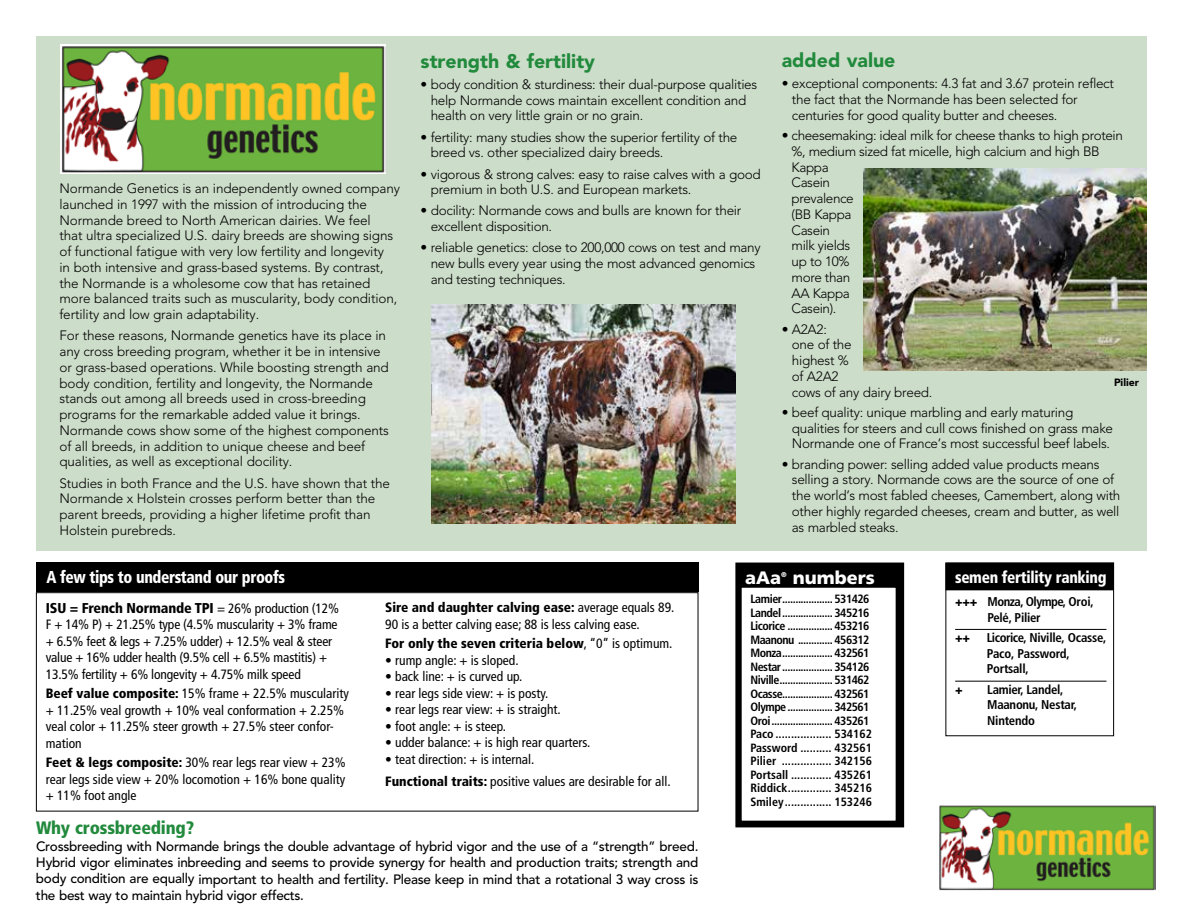
<style>
.page{position:relative;width:1188px;height:918px;background:#fff}
.page>*{position:absolute;margin:0;border:0;box-sizing:border-box;transform-origin:0 0}
.t1{font:900 19.5px "Avenir LT Std";color:#218a3c}
.t2{font:900 condensed 18px "Frutiger";letter-spacing:-.01em;color:#218a3c}
.t3{font:900 18px "Frutiger";color:#fff}
.t4{font:900 condensed 17.25px "Frutiger";letter-spacing:-.025em;color:#fff;scale:.9 1}
.t5{font:900 condensed 16.5px "Frutiger";letter-spacing:-.02em;color:#fff;scale:.93 1}
.t6{font:900 condensed 14.25px "Frutiger";letter-spacing:-.01em;color:#000}
.t7{font:300 13.5px/15.8px "Avenir LT Std";letter-spacing:-.02em;color:#000}
.t8{font:condensed 13.5px/16.5px "Frutiger";color:#000}
.t9{font:500 13.5px/16.5px "Avenir LT Std";letter-spacing:-.02em;color:#000;text-align:justify}
.t10{font:900 condensed 13.5px "Frutiger";color:#000}
.t11{font:700 condensed 12.75px/15.8px "Frutiger";letter-spacing:-.02em;color:#000}
.t12{font:900 condensed 12.75px "Frutiger";color:#000}
.t13{font:700 condensed 12px/13.5px "Frutiger";letter-spacing:-.04em;color:#000}
.t14{font:900 10.5px "Avenir LT Std";color:#000}
.t15{font:900 7.05px "Frutiger";color:#fff}
.s1{font-weight:400;font-size:13.5px}
.s2{font-weight:900}
.s3{font-weight:400}
</style>
<div class="page">
<div style="left:36px;top:36px;width:1110px;height:515px;background:#ccddc9"></div>
<img style="left:61px;top:45px;width:324px;height:129px">
<div style="left:36px;top:592px;width:662px;height:220px;border:1px solid #000"></div>
<div style="left:36px;top:563px;width:662px;height:29px;background:#000"></div>
<img style="left:939px;top:805px;width:217px;height:86px">
<div style="left:946px;top:563px;width:167px;height:27px;background:#000"></div>
<hr style="left:955px;top:629px;width:151px;height:1px;background:#000">
<hr style="left:955px;top:681px;width:151px;height:1px;background:#000">
<div style="left:945px;top:563px;width:169px;height:173px;border:1px solid #000"></div>
<div style="left:736px;top:563px;width:168px;height:264px;background:#000"></div>
<div style="left:741px;top:587px;width:155px;height:234px;background:#fff"></div>
<div style="left:741px;top:587px;width:156px;height:235px;border:1px solid #000"></div>
<img style="left:432px;top:305px;width:304px;height:219px">
<img style="left:864px;top:168px;width:282px;height:202px">
<p class="t7" style="left:59px;top:181px;width:342px">Normande Genetics is an independently owned company launched in 1997 with the mission of introducing the Normande breed to North American dairies. We feel<br>that ultra specialized U.S. dairy breeds are showing signs of functional fatigue with very low fertility and longevity<br>in both intensive and grass-based systems. By contrast, the Normande is a wholesome cow that has retained more balanced traits such as muscularity, body condition, fertility and low grain adaptability.</p>
<p class="t7" style="left:59px;top:328px;width:331px">For these reasons, Normande genetics have its place in any cross breeding program, whether it be in intensive or grass-based operations. While boosting strength and body condition, fertility and longevity, the Normande stands out among all breeds used in cross-breeding programs for the remarkable added value it brings.<br>Normande cows show some of the highest components of all breeds, in addition to unique cheese and beef qualities, as well as exceptional docility.</p>
<p class="t7" style="left:59px;top:475px;width:332px">Studies in both France and the U.S. have shown that the Normande x Holstein crosses perform better than the parent breeds, providing a higher lifetime profit than Holstein purebreds.</p>
<h1 class="t1" style="left:421px;top:49px;width:176px">strength &amp; fertility</h1>
<p class="t7" style="left:431px;top:76px;width:328px;text-indent:-10px">• body condition &amp; sturdiness: their dual-purpose qualities help Normande cows maintain excellent condition and health on very little grain or no grain.</p>
<p class="t7" style="left:431px;top:129px;width:308px;text-indent:-10px">• fertility: many studies show the superior fertility of the breed vs. other specialized dairy breeds.</p>
<p class="t7" style="left:431px;top:166px;width:332px;text-indent:-10px">• vigorous &amp; strong calves: easy to raise calves with a good premium in both U.S. and European markets.</p>
<p class="t7" style="left:431px;top:203px;width:312px;text-indent:-10px">• docility: Normande cows and bulls are known for their excellent disposition.</p>
<p class="t7" style="left:431px;top:240px;width:332px;text-indent:-10px">• reliable genetics: close to 200,000 cows on test and many new bulls every year using the most advanced genomics and testing techniques.</p>
<h1 class="t1" style="left:782px;top:49px;width:115px">added value</h1>
<p class="t7" style="left:792px;top:76px;width:324px;text-indent:-10px">• exceptional components: 4.3 fat and 3.67 protein reflect the fact that the Normande has been selected for centuries for good quality butter and cheeses.</p>
<p class="t7" style="left:792px;top:128px;width:333px;text-indent:-10px">• cheesemaking: ideal milk for cheese thanks to high protein %, medium sized fat micelle, high calcium and high BB<br>Kappa<br>Casein<br>prevalence<br>(BB Kappa<br>Casein<br>milk yields<br>up to 10%<br>more than<br>AA Kappa<br>Casein).</p>
<p class="t7" style="left:792px;top:321px;width:142px;text-indent:-10px">• A2A2:<br>one of the<br>highest %<br>of A2A2<br>cows of any dairy breed.</p>
<p class="t7" style="left:792px;top:404px;width:323px;text-indent:-10px">• beef quality: unique marbling and early maturing qualities for steers and cull cows finished on grass make<br>Normande one of France’s most successful beef labels.</p>
<p class="t7" style="left:792px;top:456px;width:330px;text-indent:-10px">• branding power: selling added value products means selling a story. Normande cows are the source of one of the world’s most fabled cheeses, Camembert, along with other highly regarded cheeses, cream and butter, as well as marbled steaks.</p>
<p class="t14" style="left:1114px;top:376px;width:27px">Pilier</p>
<p class="t4" style="left:46px;top:567px;width:267px">A few tips to understand our proofs</p>
<p class="t6" style="left:46px;top:599px;width:295px">ISU = French Normande TPI <span class="s1">= 26% production (12%</span></p>
<p class="t8" style="left:46px;top:616px;width:293px">F + 14% P) + 21.25% type (4.5% muscularity + 3% frame + 6.5% feet &amp; legs + 7.25% udder) + 12.5% veal &amp; steer value + 16% udder health (9.5% cell + 6.5% mastitis) + 13.5% fertility + 6% longevity + 4.75% milk speed</p>
<p class="t8" style="left:46px;top:685px;width:305px"><span class="s2">Beef value composite:</span> 15% frame + 22.5% muscularity + 11.25% veal growth + 10% veal conformation + 2.25% veal color + 11.25% steer growth + 27.5% steer confor&shy;mation</p>
<p class="t8" style="left:46px;top:754px;width:302px;text-align:justify"><span class="s2">Feet &amp; legs composite:</span> 30% rear legs rear view + 23% rear legs side view + 20% locomotion + 16% bone quality + 11% foot angle</p>
<p class="t8" style="left:385px;top:599px;width:291px"><span class="s2">Sire and daughter calving ease:</span> average equals 89.<br>90 is a better calving ease; 88 is less calving ease.</p>
<p class="t10" style="left:385px;top:635px;width:289px">For only the seven criteria below<span class="s3">, “0” is optimum.</span></p>
<p class="t8" style="left:385px;top:652px;width:135px">• rump angle: + is sloped.</p>
<p class="t8" style="left:385px;top:668px;width:139px">• back line: + is curved up.</p>
<p class="t8" style="left:385px;top:685px;width:165px">• rear legs side view: + is posty.</p>
<p class="t8" style="left:385px;top:701px;width:177px">• rear legs rear view: + is straight.</p>
<p class="t8" style="left:385px;top:718px;width:123px">• foot angle: + is steep.</p>
<p class="t8" style="left:385px;top:734px;width:207px">• udder balance: + is high rear quarters.</p>
<p class="t8" style="left:385px;top:748px;width:287px;line-height:21.9px">• teat direction: + is internal.<br><span class="s2">Functional traits:</span> positive values are desirable for all.</p>
<h2 class="t2" style="left:36px;top:817px;width:160px">Why crossbreeding?</h2>
<p class="t9" style="left:36px;top:838px;width:664px">Crossbreeding with Normande brings the double advantage of hybrid vigor and the use of a “strength” breed.<br>Hybrid vigor eliminates inbreeding and seems to provide synergy for health and production traits; strength and body condition are equally important to health and fertility. Please keep in mind that a rotational 3 way cross is the best way to maintain hybrid vigor effects.</p>
<h2 class="t3" style="left:745px;top:567px;width:38px">aAa</h2>
<p class="t15" style="left:781px;top:570px;width:7px">®</p>
<h2 class="t3" style="left:793px;top:567px;width:84px">numbers</h2>
<p class="t13" style="left:750px;top:592px;width:123px">Lamier................... 531426<br>Landel................... 345216<br>Licorice ................. 453216<br>Maanonu ............. 456312<br>Monza................... 432561<br>Nestar................... 354126<br>Niville.................... 531462<br>Ocasse................... 432561<br>Olympe................. 342561<br>Oroi....................... 435261<br>Paco .................. 534162<br>Password .......... 432561<br>Pilier ................ 342156<br>Portsall ............. 435261<br>Riddick.............. 345216<br>Smiley............... 153246</p>
<p class="t5" style="left:955px;top:567px;width:164px">semen fertility ranking</p>
<p class="t11" style="left:987px;top:594px;width:108px;text-indent:-32px"><span class="s2">+++</span> Monza, Olympe, Oroi,<br>Pelé, Pilier</p>
<p class="t12" style="left:955px;top:630px;width:17px">++</p>
<p class="t11" style="left:987px;top:630px;width:121px">Licorice, Niville, Ocasse,<br>Paco, Password,<br>Portsall,</p>
<p class="t12" style="left:955px;top:681px;width:9px">+</p>
<p class="t11" style="left:987px;top:681px;width:91px">Lamier, Landel,<br>Maanonu, Nestar,<br>Nintendo</p>
</div>
